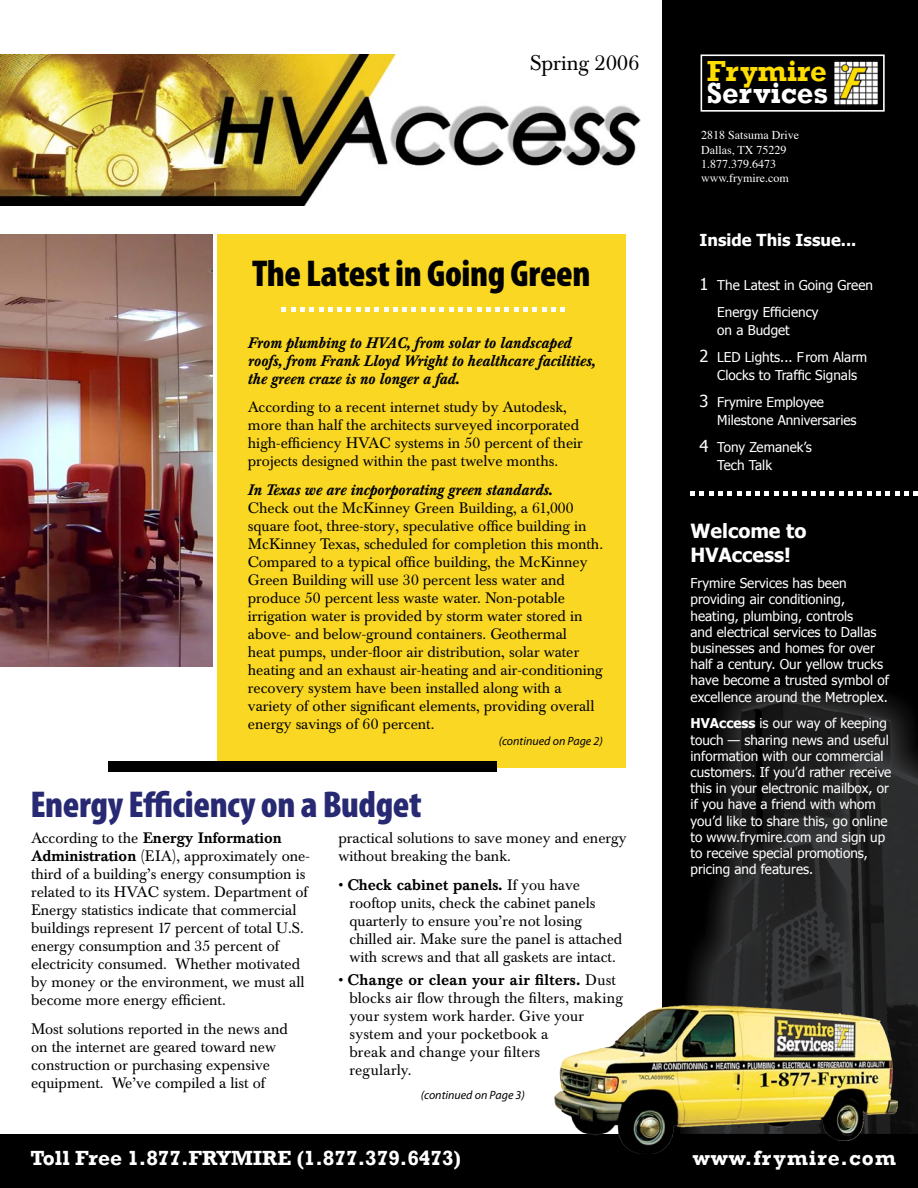
<style>
.page{position:relative;width:918px;height:1188px;background:#fff}
.page>*{position:absolute;margin:0;border:0;box-sizing:border-box;transform-origin:0 0}
.t1{font:900 condensed 37.5px "Myriad Pro";letter-spacing:-.01em;color:#282973}
.t2{font:900 condensed 37.5px "Myriad Pro";letter-spacing:-.01em;color:#000}
.t3{font:700 29.85px "Rockwell";color:#fff}
.t4{font:700 29.85px "Rockwell";color:#fd0}
.t5{font:700 21px "Rockwell";color:#fff}
.t6{font:700 21px "Rockwell";letter-spacing:.05em;color:#fff}
.t7{font:21px "Baskerville BE";color:#000}
.t8{font:700 19.5px/23.4px "Tahoma";color:#fff}
.t9{font:700 16.5px "Tahoma";color:#fff}
.t10{font:16.5px "Tahoma";color:#fff}
.t11{font:15px/18px "Baskerville BE";color:#000}
.t12{font:italic 500 15px/18px "Baskerville BE";color:#000}
.t13{font:13.5px/16.2px "Tahoma";color:#fff}
.t14{font:12px/14.4px "Times";color:#fff}
.t15{font:italic 12px "Myriad Pro";color:#000}
.s1{font-weight:500}
.s2{font-weight:700}
</style>
<div class="page">
<img style="left:0;top:54px;width:641px;height:152px">
<div style="left:662px;top:0;width:256px;height:1188px;background:#000"></div>
<div style="left:0;top:1134px;width:918px;height:54px;background:#000"></div>
<img style="left:689px;top:687px;width:229px;height:447px">
<img style="left:554px;top:1005px;width:343px;height:149px">
<div style="left:217px;top:234px;width:409px;height:533px;background:#f9d723"></div>
<div style="left:701px;top:54px;width:184px;height:58px;border:2px solid #fff"></div>
<img style="left:836px;top:63px;width:40px;height:40px">
<div style="left:833px;top:60px;width:46px;height:46px;border:2px solid #000"></div>
<div style="left:108px;top:761px;width:388px;height:11px;background:#000"></div>
<img style="left:0;top:234px;width:213px;height:432px">
<svg style="left:691px;top:491px;width:31px;height:4px"></svg>
<svg style="left:728px;top:491px;width:22px;height:4px"></svg>
<svg style="left:756px;top:491px;width:59px;height:4px"></svg>
<svg style="left:821px;top:491px;width:22px;height:4px"></svg>
<svg style="left:849px;top:491px;width:31px;height:4px"></svg>
<svg style="left:886px;top:491px;width:22px;height:4px"></svg>
<svg style="left:914px;top:491px;width:4px;height:4px"></svg>
<svg style="left:282px;top:307px;width:22px;height:4px"></svg>
<svg style="left:310px;top:307px;width:22px;height:4px"></svg>
<svg style="left:338px;top:307px;width:59px;height:4px"></svg>
<svg style="left:403px;top:307px;width:22px;height:4px"></svg>
<svg style="left:431px;top:307px;width:59px;height:4px"></svg>
<svg style="left:496px;top:307px;width:22px;height:4px"></svg>
<svg style="left:524px;top:307px;width:31px;height:4px"></svg>
<svg style="left:561px;top:307px;width:4px;height:4px"></svg>
<h3 class="t7" style="left:530px;top:51px;width:111px">Spring 2006</h3>
<h1 class="t2" style="left:252px;top:250px;width:340px">The Latest in Going Green</h1>
<p class="t12" style="left:248px;top:334px;width:349px">From plumbing to HVAC, from solar to landscaped roofs, from Frank Lloyd Wright to healthcare facilities, the green craze is no longer a fad.</p>
<p class="t11" style="left:248px;top:399px;width:337px">According to a recent internet study by Autodesk, more than half the architects surveyed incorporated high-efficiency HVAC systems in 50 percent of their projects designed within the past twelve months.</p>
<p class="t12" style="left:248px;top:481px;width:306px">In Texas we are incporporating green standards.</p>
<p class="t11" style="left:248px;top:499px;width:357px">Check out the McKinney Green Building, a 61,000 square foot, three-story, speculative office building in McKinney Texas, scheduled for completion this month.<br>Compared to a typical office building, the McKinney Green Building will use 30 percent less water and produce 50 percent less waste water. Non-potable irrigation water is provided by storm water stored in above- and below-ground containers. Geothermal<br>heat pumps, under-floor air distribution, solar water heating and an exhaust air-heating and air-conditioning recovery system have been installed along with a variety of other significant elements, providing overall energy savings of 60 percent.</p>
<h1 class="t1" style="left:30px;top:781px;width:393px">Energy Efficiency on a Budget</h1>
<p class="t15" style="left:499px;top:733px;width:106px">(continued on Page 2)</p>
<p class="t11" style="left:31px;top:830px;width:280px">According to the <span class="s1">Energy Information Administration</span> (EIA), approximately one&shy;third of a building’s energy consumption is related to its HVAC system. Department of Energy statistics indicate that commercial buildings represent 17 percent of total U.S. energy consumption and 35 percent of electricity consumed. Whether motivated by money or the environment, we must all become more energy efficient.</p>
<p class="t11" style="left:31px;top:1020px;width:258px">Most solutions reported in the news and on the internet are geared toward new construction or purchasing expensive equipment. We’ve compiled a list of</p>
<p class="t11" style="left:338px;top:830px;width:290px">practical solutions to save money and energy without breaking the bank.</p>
<p class="t11" style="left:350px;top:876px;width:274px;text-indent:-11px">• <span class="s1">Check cabinet panels.</span> If you have rooftop units, check the cabinet panels quarterly to ensure you’re not losing chilled air. Make sure the panel is attached with screws and that all gaskets are intact.</p>
<p class="t11" style="left:350px;top:972px;width:275px;text-indent:-11px">• <span class="s1">Change or clean your air filters.</span> Dust blocks air flow through the filters, making your system work harder. Give your system and your pocketbook a<br>break and change your filters<br>regularly.</p>
<p class="t15" style="left:421px;top:1088px;width:106px">(continued on Page 3)</p>
<h2 class="t4" style="left:707px;top:52px;width:122px">Frymire</h2>
<h2 class="t3" style="left:707px;top:75px;width:123px">Services</h2>
<p class="t14" style="left:701px;top:127px;width:99px">2818 Satsuma Drive<br>Dallas, TX 75229<br>1.877.379.6473 www.frymire.com</p>
<p class="t9" style="left:700px;top:230px;width:158px">Inside This Issue...</p>
<p class="t10" style="left:700px;top:273px;width:11px">1</p>
<p class="t10" style="left:700px;top:345px;width:11px">2</p>
<p class="t10" style="left:700px;top:390px;width:11px">3</p>
<p class="t10" style="left:700px;top:435px;width:11px">4</p>
<p class="t13" style="left:717px;top:271px;width:157px;line-height:27px">The Latest in Going Green<br>Energy Efficiency</p>
<p class="t13" style="left:717px;top:316px;width:151px;line-height:27px">on a Budget<br>LED Lights... From Alarm</p>
<p class="t13" style="left:717px;top:361px;width:141px;line-height:27px">Clocks to Traffic Signals<br>Frymire Employee</p>
<p class="t13" style="left:717px;top:406px;width:141px;line-height:27px">Milestone Anniversaries<br>Tony Zemanek’s</p>
<p class="t13" style="left:717px;top:457px;width:56px">Tech Talk</p>
<h3 class="t8" style="left:691px;top:519px;width:117px">Welcome to<br>HVAccess!</h3>
<p class="t13" style="left:691px;top:575px;width:200px">Frymire Services has been providing air conditioning, heating, plumbing, controls<br>and electrical services to Dallas businesses and homes for over half a century. Our yellow trucks have become a trusted symbol of excellence around the Metroplex.</p>
<p class="t13" style="left:691px;top:715px;width:202px"><span class="s2">HVAccess</span> is our way of keeping touch — sharing news and useful information with our commercial customers. If you’d rather receive this in your electronic mailbox, or if you have a friend with whom you’d like to share this, go online to www.frymire.com and sign up to receive special promotions, pricing and features.</p>
<h3 class="t5" style="left:30px;top:1145px;width:432px">Toll Free 1.877.FRYMIRE (1.877.379.6473)</h3>
<h3 class="t6" style="left:693px;top:1146px;width:205px">www.frymire.com</h3>
</div>
